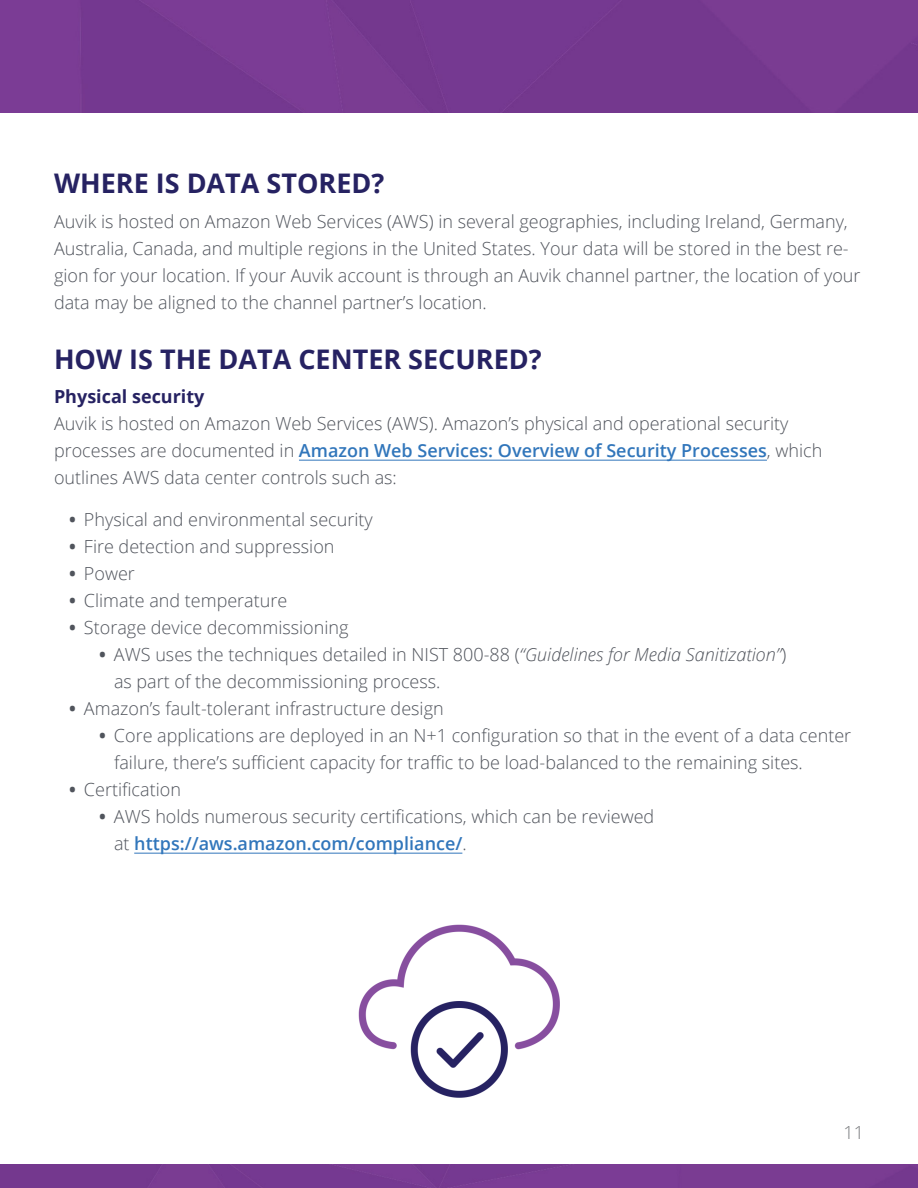
<style>
.page{position:relative;width:918px;height:1188px;background:#fff}
.page>*{position:absolute;margin:0;border:0;box-sizing:border-box;transform-origin:0 0}
.headline{font:700 27px "Open Sans";color:#262262}
.body_copy{font:300 18px/27px "Open Sans";color:#50545c}
.headline-2{font:300 18px/27px "Open Sans";color:#50545c}
.small_headline2{font:700 18px "Open Sans";color:#262262}
.t1{font:300 18px "Open Sans";color:#76787b}
.s1{font-weight:600;color:#3176bb}
.s2{font-weight:700}
.s3{font-style:italic}
</style>
<div class="page">
<hr style="left:299px;top:460px;width:468px;height:1px;background:#3176bb">
<hr style="left:134px;top:853px;width:328px;height:1px;background:#3176bb">
<img style="left:358px;top:924px;width:202px;height:174px">
<div style="left:0;top:1164px;width:918px;height:24px;background:#7a3c92"></div>
<div style="left:0;top:0;width:918px;height:112px;background:#753991"></div>
<p class="headline" style="left:54px;top:164px;width:332px">WHERE IS DATA STORED?</p>
<p class="headline-2" style="left:54px;top:207px;width:808px">Auvik is hosted on Amazon Web Services (AWS) in several geographies, including Ireland, Germany, Australia, Canada, and multiple regions in the United States. Your data will be stored in the best re&shy;gion for your location. If your Auvik account is through an Auvik channel partner, the location of your data may be aligned to the channel partner’s location.</p>
<p class="headline" style="left:54px;top:340px;width:489px">HOW IS THE DATA CENTER SECURED?</p>
<p class="small_headline2" style="left:54px;top:384px;width:152px">Physical security</p>
<p class="body_copy" style="left:54px;top:410px;width:770px">Auvik is hosted on Amazon Web Services (AWS). Amazon’s physical and operational security processes are documented in <span class="s1">Amazon Web Services: Overview of Security Processes</span>, which outlines AWS data center controls such as:</p>
<p class="body_copy" style="left:69px;top:506px;width:305px"><span class="s2">•</span> Physical and environmental security</p>
<p class="body_copy" style="left:69px;top:533px;width:267px"><span class="s2">•</span> Fire detection and suppression</p>
<p class="body_copy" style="left:69px;top:560px;width:67px"><span class="s2">•</span> Power</p>
<p class="body_copy" style="left:69px;top:587px;width:220px"><span class="s2">•</span> Climate and temperature</p>
<p class="body_copy" style="left:69px;top:614px;width:281px"><span class="s2">•</span> Storage device decommissioning</p>
<p class="body_copy" style="left:114px;top:641px;width:674px;text-indent:-15px"><span class="s2">•</span> AWS uses the techniques detailed in NIST 800-88 (<span class="s3">“Guidelines for Media Sanitization”</span>) as part of the decommissioning process.</p>
<p class="body_copy" style="left:69px;top:695px;width:376px"><span class="s2">•</span> Amazon’s fault-tolerant infrastructure design</p>
<p class="body_copy" style="left:114px;top:722px;width:739px;text-indent:-15px"><span class="s2">•</span> Core applications are deployed in an N+1 configuration so that in the event of a data center failure, there’s sufficient capacity for traffic to be load-balanced to the remaining sites.</p>
<p class="body_copy" style="left:69px;top:776px;width:113px"><span class="s2">•</span> Certification</p>
<p class="body_copy" style="left:114px;top:803px;width:542px;text-indent:-15px"><span class="s2">•</span> AWS holds numerous security certifications, which can be reviewed at <span class="s1">https://aws.amazon.com/compliance/</span>.</p>
<p class="t1" style="left:843px;top:1120px;width:22px">11</p>
</div>
